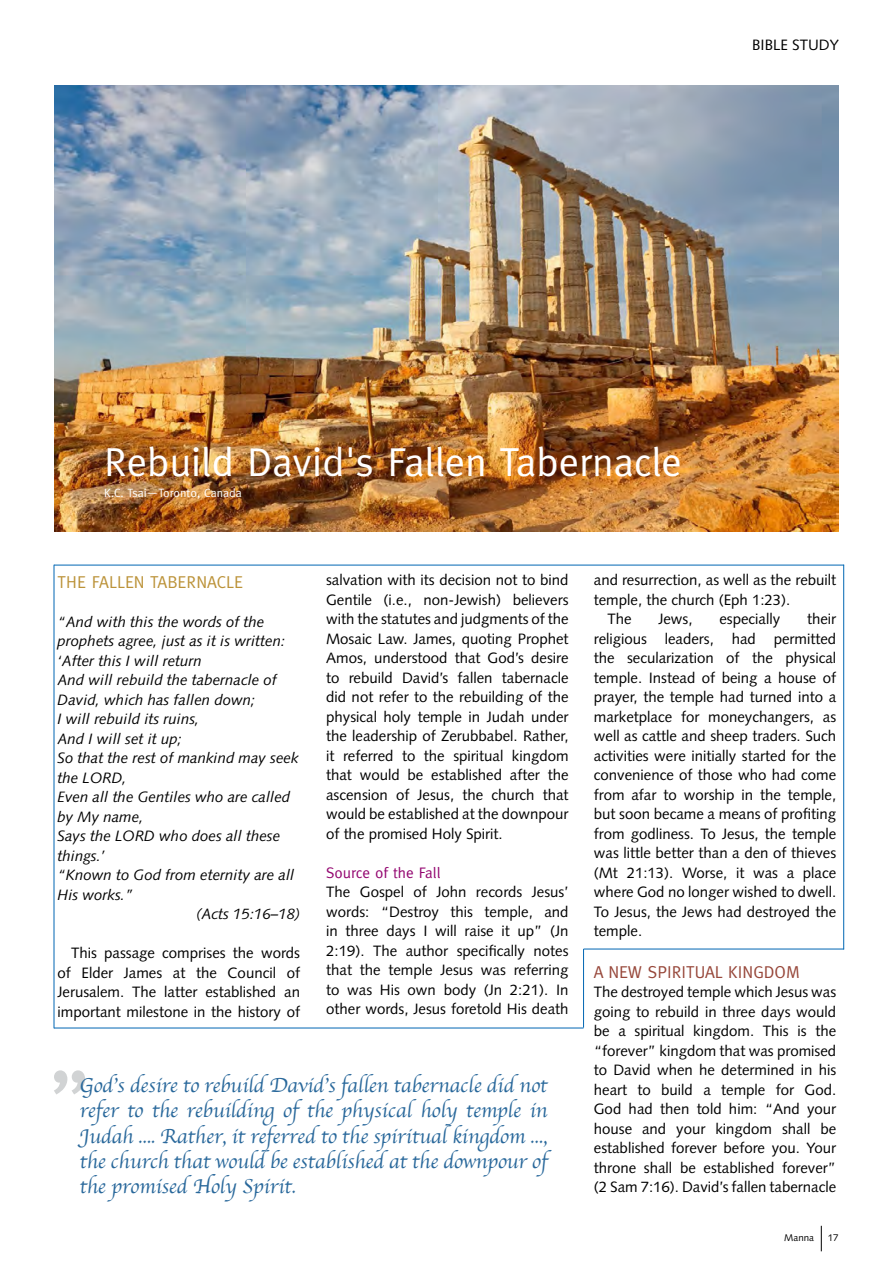
<style>
.page{position:relative;width:893px;height:1263px;background:#fff}
.page>*{position:absolute;margin:0;border:0;box-sizing:border-box;transform-origin:0 0}
.t1{font:90px "Meta";color:#d1d3d4}
.t2{font:40.5px "Meta";color:#fff}
.t3{font:21px/25.2px "Apple Chancery";letter-spacing:-.005em;color:#29689b;text-align:justify}
.t4{font:17.25px "Meta";color:#97473a}
.t5{font:17.25px "Meta";color:#bb9238}
.t6{font:15.3px "Meta";color:#930670}
.t7{font:15px/19.5px "Syntax";color:#000;text-align:justify}
.t8{font:italic 15px "Syntax";color:#000}
.t9{font:12px "Meta";color:#fff}
.t10{font:9.75px "Syntax";color:#000}
</style>
<div class="page">
<svg style="left:821px;top:1226px;width:1px;height:25px"></svg>
<img style="left:54px;top:85px;width:785px;height:446px">
<hr style="left:54px;top:565px;width:790px;height:1px;background:#0066b3">
<hr style="left:54px;top:565px;width:1px;height:463px;background:#0066b3">
<hr style="left:54px;top:1028px;width:530px;height:1px;background:#0066b3">
<hr style="left:583px;top:949px;width:1px;height:79px;background:#0066b3">
<hr style="left:584px;top:949px;width:260px;height:1px;background:#0066b3">
<hr style="left:843px;top:565px;width:1px;height:384px;background:#0066b3">
<p class="t7" style="left:752px;top:35px;width:88px">BIBLE STUDY</p>
<h2 class="t2" style="left:104px;top:439px;width:579px">Rebuild David's Fallen Tabernacle</h2>
<p class="t9" style="left:104px;top:486px;width:139px">K.C. Tsai—Toronto, Canada</p>
<p class="t5" style="left:58px;top:572px;width:187px">THE FALLEN TABERNACLE</p>
<p class="t8" style="left:58px;top:613px;width:208px">“And with this the words of the</p>
<p class="t8" style="left:58px;top:632px;width:229px">prophets agree, just as it is written:</p>
<p class="t8" style="left:58px;top:652px;width:146px">‘After this I will return</p>
<p class="t8" style="left:58px;top:671px;width:221px">And will rebuild the tabernacle of</p>
<p class="t8" style="left:58px;top:691px;width:199px">David, which has fallen down;</p>
<p class="t8" style="left:58px;top:710px;width:143px">I will rebuild its ruins,</p>
<p class="t8" style="left:58px;top:730px;width:126px">And I will set it up;</p>
<p class="t8" style="left:58px;top:749px;width:242px">So that the rest of mankind may seek</p>
<p class="t8" style="left:58px;top:769px;width:71px">the LORD,</p>
<p class="t8" style="left:58px;top:788px;width:234px">Even all the Gentiles who are called</p>
<p class="t8" style="left:58px;top:808px;width:87px">by My name,</p>
<p class="t8" style="left:58px;top:827px;width:224px">Says the LORD who does all these</p>
<p class="t8" style="left:58px;top:847px;width:49px">things.’</p>
<p class="t8" style="left:58px;top:866px;width:238px">“Known to God from eternity are all</p>
<p class="t8" style="left:58px;top:886px;width:77px">His works.”</p>
<p class="t8" style="left:197px;top:905px;width:105px">(Acts 15:16–18)</p>
<p class="t7" style="left:58px;top:943px;width:244px;text-indent:14px">This passage comprises the words of Elder James at the Council of Jerusalem. The latter established an important milestone in the history of</p>
<p class="t7" style="left:326px;top:570px;width:244px">salvation with its decision not to bind Gentile (i.e., non-Jewish) believers with the statutes and judgments of the Mosaic Law. James, quoting Prophet Amos, understood that God’s desire to rebuild David’s fallen tabernacle did not refer to the rebuilding of the physical holy temple in Judah under the leadership of Zerubbabel. Rather, it referred to the spiritual kingdom that would be established after the ascension of Jesus, the church that would be established at the downpour of the promised Holy Spirit.</p>
<p class="t6" style="left:326px;top:864px;width:116px">Source of the Fall</p>
<p class="t7" style="left:326px;top:882px;width:244px">The Gospel of John records Jesus’ words: “Destroy this temple, and in three days I will raise it up” (Jn 2:19). The author specifically notes that the temple Jesus was referring to was His own body (Jn 2:21). In other words, Jesus foretold His death</p>
<h1 class="t1" style="left:50px;top:1050px;width:43px">”</h1>
<p class="t3" style="left:80px;top:1073px;width:469px">God’s desire to rebuild David’s fallen tabernacle did not refer to the rebuilding of the physical holy temple in Judah .... Rather, it referred to the spiritual kingdom ..., the church that would be established at the downpour of the promised Holy Spirit.</p>
<p class="t7" style="left:594px;top:570px;width:244px">and resurrection, as well as the rebuilt</p>
<p class="t7" style="left:594px;top:590px;width:198px">temple, the church (Eph 1:23).</p>
<p class="t7" style="left:607px;top:609px;width:26px">The</p>
<p class="t7" style="left:658px;top:609px;width:36px">Jews,</p>
<p class="t7" style="left:719px;top:609px;width:62px">especially</p>
<p class="t7" style="left:594px;top:609px;width:244px;text-indent:213px">their religious leaders, had permitted the secularization of the physical temple. Instead of being a house of prayer, the temple had turned into a marketplace for moneychangers, as well as cattle and sheep traders. Such activities were initially started for the convenience of those who had come from afar to worship in the temple, but soon became a means of profiting from godliness. To Jesus, the temple was little better than a den of thieves (Mt 21:13). Worse, it was a place where God no longer wished to dwell.<br>To Jesus, the Jews had destroyed the temple.</p>
<p class="t4" style="left:594px;top:962px;width:207px">A NEW SPIRITUAL KINGDOM</p>
<p class="t7" style="left:594px;top:982px;width:244px">The destroyed temple which Jesus was going to rebuild in three days would be a spiritual kingdom. This is the “forever” kingdom that was promised to David when he determined in his heart to build a temple for God.<br>God had then told him: “And your house and your kingdom shall be established forever before you. Your throne shall be established forever” (2 Sam 7:16). David’s fallen tabernacle</p>
<p class="t10" style="left:784px;top:1232px;width:31px">Manna</p>
<p class="t10" style="left:828px;top:1232px;width:12px">17</p>
</div>
